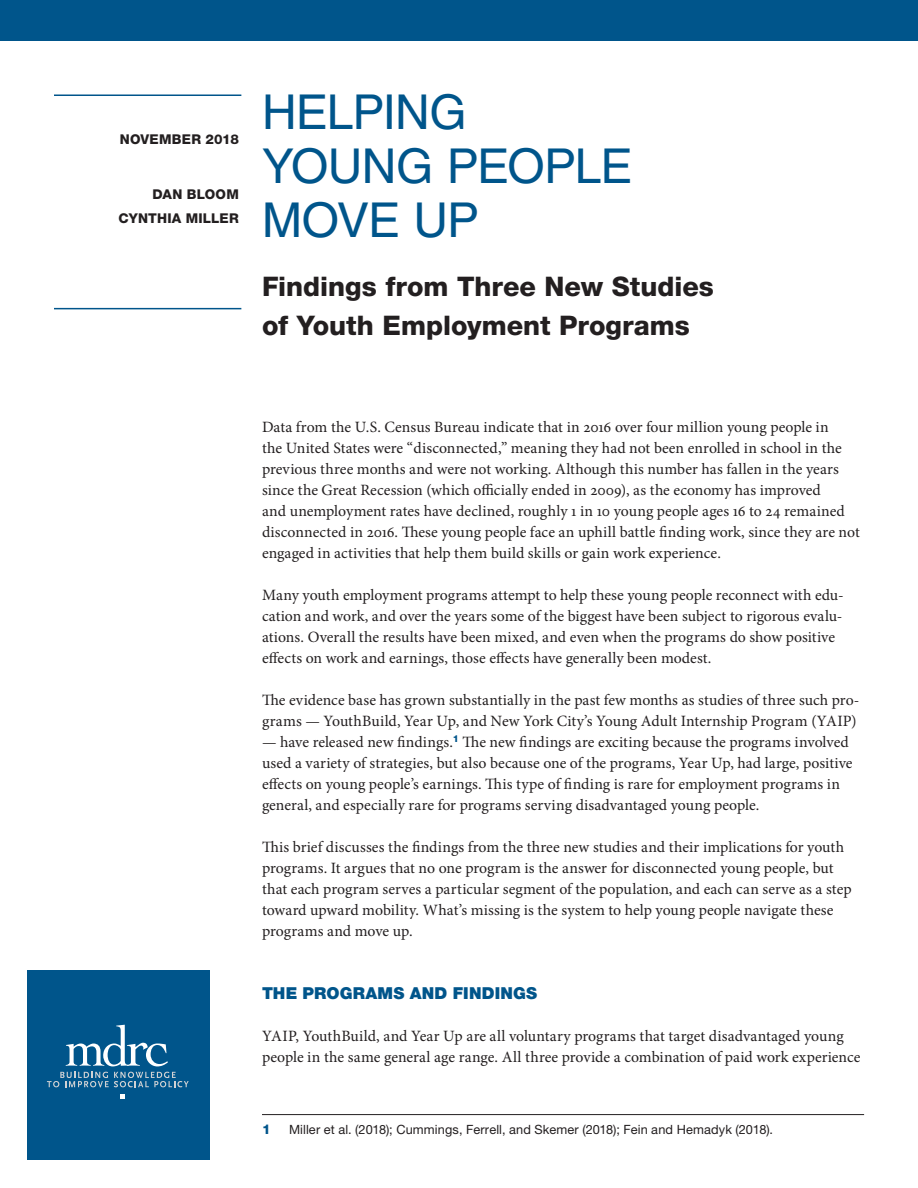
<style>
.page{position:relative;width:918px;height:1188px;background:#fff}
.page>*{position:absolute;margin:0;border:0;box-sizing:border-box;transform-origin:0 0}
.Newsletter_Title{font:48px/54px "Helvetica LT Pro";letter-spacing:-.02em;color:#00558b}
.Newsletter_Subtitle{font:800 27px/39px "Helvetica Neue LT Std";color:#231f20}
.Subhead_A{font:900 16.5px "Helvetica Neue LT Std";letter-spacing:.01em;color:#00558b}
.Body_Text{font:15.75px/21px "Minion Pro";color:#231f20}
.Authors{font:800 13.5px "Helvetica Neue LT Std";letter-spacing:.015em;color:#231f20}
.Date{font:800 13.5px "Helvetica Neue LT Std";letter-spacing:.015em;color:#231f20}
.Footnotes{font:800 13.5px "Helvetica Neue LT Std";color:#00558b}
.Footnotes-2{font:12.75px "Helvetica Neue LT Std";letter-spacing:.01em;color:#231f20}
</style>
<div class="page">
<div style="left:27px;top:970px;width:182px;height:190px;background:#00558b"></div>
<svg style="left:66px;top:1025px;width:102px;height:41px"></svg>
<svg style="left:47px;top:1072px;width:142px;height:15px"></svg>
<svg style="left:121px;top:1094px;width:4px;height:5px"></svg>
<div style="left:0;top:0;width:918px;height:40px;background:#00558b"></div>
<hr style="left:54px;top:94px;width:187px;height:2px;background:#00558b">
<hr style="left:54px;top:308px;width:187px;height:1px;background:#00558b">
<hr style="left:262px;top:1114px;width:602px;height:1px;background:#231f20">
<p class="Date" style="left:120px;top:131px;width:121px">NOVEMBER 2018</p>
<p class="Authors" style="left:153px;top:186px;width:88px">DAN BLOOM</p>
<p class="Authors" style="left:119px;top:210px;width:122px">CYNTHIA MILLER</p>
<p class="Newsletter_Title" style="left:262px;top:85px;width:372px">HELPING<br>YOUNG PEOPLE<br>MOVE UP</p>
<p class="Newsletter_Subtitle" style="left:262px;top:267px;width:453px">Findings from Three New Studies of Youth Employment Programs</p>
<p class="Body_Text" style="left:262px;top:417px;width:599px">Data from the U.S. Census Bureau indicate that in 2016 over four million young people in<br>the United States were “disconnected,” meaning they had not been enrolled in school in the previous three months and were not working. Although this number has fallen in the years since the Great Recession (which officially ended in 2009), as the economy has improved<br>and unemployment rates have declined, roughly 1 in 10 young people ages 16 to 24 remained disconnected in 2016. These young people face an uphill battle finding work, since they are not engaged in activities that help them build skills or gain work experience.</p>
<p class="Body_Text" style="left:262px;top:585px;width:583px">Many youth employment programs attempt to help these young people reconnect with edu&shy;cation and work, and over the years some of the biggest have been subject to rigorous evalu&shy;ations. Overall the results have been mixed, and even when the programs do show positive effects on work and earnings, those effects have generally been modest.</p>
<p class="Body_Text" style="left:262px;top:690px;width:599px">The evidence base has grown substantially in the past few months as studies of three such pro&shy;grams — YouthBuild, Year Up, and New York City’s Young Adult Internship Program (YAIP)</p>
<p class="Body_Text" style="left:262px;top:732px;width:592px">— have released new findings.<sup>1</sup> The new findings are exciting because the programs involved used a variety of strategies, but also because one of the programs, Year Up, had large, positive effects on young people’s earnings. This type of finding is rare for employment programs in general, and especially rare for programs serving disadvantaged young people.</p>
<p class="Body_Text" style="left:262px;top:837px;width:591px">This brief discusses the findings from the three new studies and their implications for youth programs. It argues that no one program is the answer for disconnected young people, but that each program serves a particular segment of the population, and each can serve as a step toward upward mobility. What’s missing is the system to help young people navigate these programs and move up.</p>
<p class="Subhead_A" style="left:262px;top:983px;width:277px">THE PROGRAMS AND FINDINGS</p>
<p class="Body_Text" style="left:262px;top:1026px;width:600px">YAIP, YouthBuild, and Year Up are all voluntary programs that target disadvantaged young people in the same general age range. All three provide a combination of paid work experience</p>
<p class="Footnotes" style="left:262px;top:1121px;width:10px">1</p>
<p class="Footnotes-2" style="left:289px;top:1122px;width:486px">Miller et al. (2018); Cummings, Ferrell, and Skemer (2018); Fein and Hemadyk (2018).</p>
</div>
